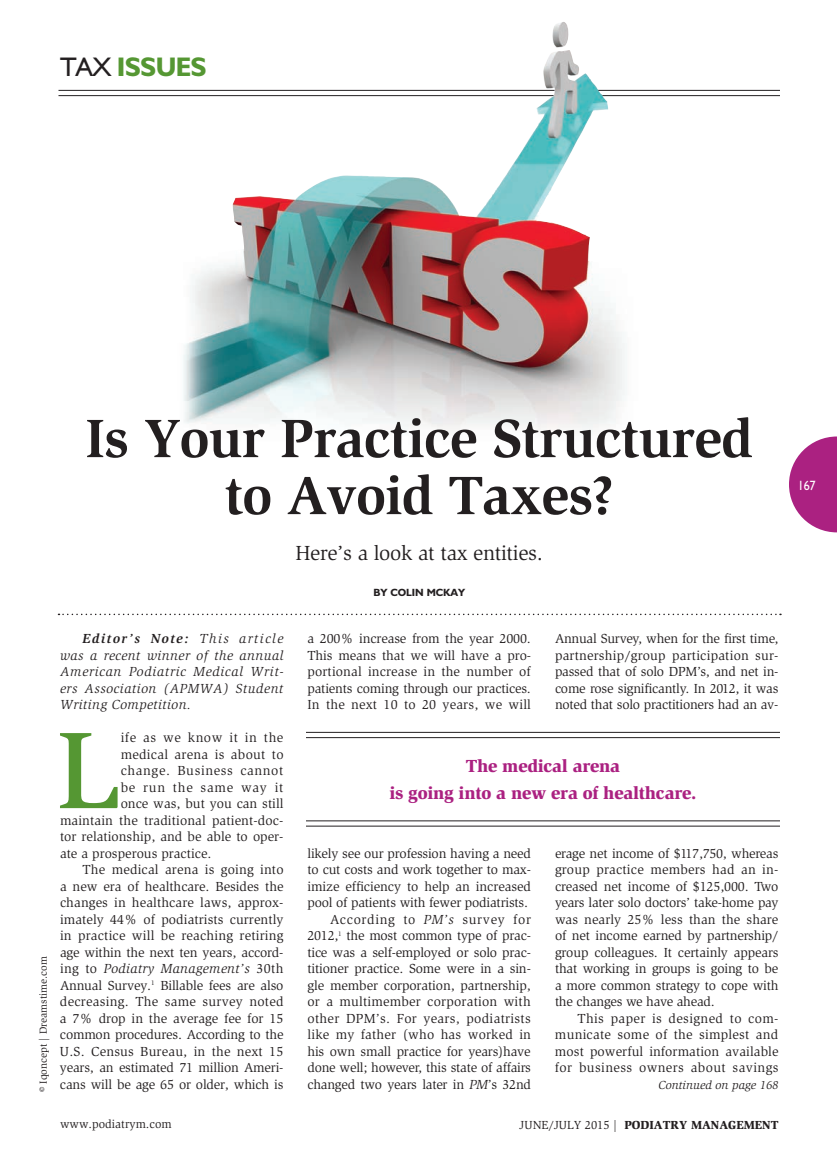
<style>
.page{position:relative;width:837px;height:1161px;background:#fff}
.page>*{position:absolute;margin:0;border:0;box-sizing:border-box;transform-origin:0 0}
._2011-Intl_Cap{font:500 112.05px "Slimbach";color:#559733}
._2011-Headline{font:700 55.5px/57px "Slimbach";letter-spacing:-.015em;color:#231f20;text-align:center}
._2011-Icon_Global-1{font:700 27px "Humanist 521 BT";letter-spacing:-.025em;color:#559733}
._2011-Deck{font:21px "Slimbach";letter-spacing:-.015em;color:#231f20}
._2011-Callout{font:900 18px "Slimbach";letter-spacing:-.015em;color:#ab2181}
._2011-Intl_Cap-2{font:13.5px/16.5px "Slimbach";letter-spacing:-.01em;color:#231f20;text-align:justify}
.t1{font:italic 13.5px/16.5px "Slimbach";letter-spacing:.04em;color:#231f20;text-align:justify}
._2011-Intl_Cap-3{font:13.5px "Slimbach";letter-spacing:.015em;color:#231f20}
._2011-Intl_Cap-4{font:13.5px "Slimbach";letter-spacing:.01em;color:#231f20}
._2011-Intl_Cap-5{font:13.5px "Slimbach";letter-spacing:.03em;color:#231f20}
._2011-Intl_Cap-6{font:13.5px "Slimbach";letter-spacing:.025em;color:#231f20}
._2011-Intl_Cap-7{font:13.5px "Slimbach";letter-spacing:.02em;color:#231f20}
._2011-Intl_Cap-8{font:13.5px "Slimbach";letter-spacing:.045em;color:#231f20}
._2011-Intl_Cap-9{font:13.5px "Slimbach";letter-spacing:.035em;color:#231f20}
._2011-Intl_Cap-10{font:13.5px "Slimbach";letter-spacing:.055em;color:#231f20}
.t2{font:13.5px "Humanist 521 BT";color:#fff;scale:.9 1}
.t3{font:900 12px "Slimbach";color:#231f20}
.t4{font:italic 12px "Slimbach";color:#231f20}
.t5{font:12px "Slimbach";color:#231f20}
.t6{font:10.5px "Slimbach";color:#231f20}
._2011-Byline{font:700 10.5px "Humanist 521 BT";color:#231f20}
.s1{font-weight:400;color:#231f20}
.s2{font-weight:700}
.s3{font-style:italic}
.s4{font-weight:400}
</style>
<div class="page">
<svg style="left:789px;top:436px;width:48px;height:96px"></svg>
<svg style="left:58px;top:614px;width:723px;height:1px"></svg>
<hr style="left:58px;top:90px;width:722px;height:1px;background:#231f20">
<hr style="left:58px;top:95px;width:722px;height:1px;background:#231f20">
<hr style="left:306px;top:732px;width:474px;height:1px;background:#231f20">
<hr style="left:306px;top:737px;width:474px;height:1px;background:#231f20">
<hr style="left:306px;top:820px;width:474px;height:1px;background:#231f20">
<hr style="left:306px;top:826px;width:474px;height:1px;background:#231f20">
<img style="left:178px;top:22px;width:460px;height:409px">
<p class="_2011-Icon_Global-1" style="left:60px;top:50px;width:148px"><span class="s1">TAX</span> ISSUES</p>
<p class="_2011-Headline" style="left:85px;top:410px;width:669px">Is Your Practice Structured to Avoid Taxes?</p>
<p class="_2011-Deck" style="left:295px;top:541px;width:249px">Here’s a look at tax entities.</p>
<p class="_2011-Byline" style="left:373px;top:586px;width:93px">BY COLIN MCKAY</p>
<p class="t6" style="left:37px;top:1092px;width:137px;rotate:-90deg">© Iqoncept | Dreamstime.com</p>
<p class="t1" style="left:60px;top:630px;width:225px;text-indent:22px"><span class="s2">Editor’s Note:</span> This article was a recent winner of the annual American Podiatric Medical Writ&shy;ers Association (APMWA) Student Writing Competition.</p>
<p class="_2011-Intl_Cap" style="left:56px;top:703px;width:64px">L</p>
<p class="_2011-Intl_Cap-9" style="left:121px;top:730px;width:164px">ife as we know it in the</p>
<p class="_2011-Intl_Cap-7" style="left:121px;top:746px;width:164px">medical arena is about to</p>
<p class="_2011-Intl_Cap-8" style="left:121px;top:763px;width:164px">change. Business cannot</p>
<p class="_2011-Intl_Cap-10" style="left:121px;top:779px;width:164px">be run the same way it</p>
<p class="_2011-Intl_Cap-2" style="left:121px;top:795px;width:164px">once was, but you can still</p>
<p class="_2011-Intl_Cap-4" style="left:60px;top:812px;width:225px">maintain the traditional patient-doc-</p>
<p class="_2011-Intl_Cap-2" style="left:60px;top:828px;width:225px">tor relationship, and be able to oper-</p>
<p class="_2011-Intl_Cap-2" style="left:60px;top:845px;width:153px">ate a prosperous practice.</p>
<p class="_2011-Intl_Cap-2" style="left:60px;top:861px;width:225px;text-indent:23px">The medical arena is going into a new era of healthcare. Besides the changes in healthcare laws, approx&shy;imately 44% of podiatrists currently in practice will be reaching retiring age within the next ten years, accord&shy;ing to <span class="s3">Podiatry Management’s</span> 30th Annual Survey.<sup>1</sup> Billable fees are also decreasing. The same survey noted a 7% drop in the average fee for 15 common procedures. According to the U.S. Census Bureau, in the next 15 years, an estimated 71 million Ameri&shy;cans will be age 65 or older, which is</p>
<p class="_2011-Intl_Cap-2" style="left:307px;top:630px;width:225px">a 200% increase from the year 2000.<br>This means that we will have a pro&shy;portional increase in the number of patients coming through our practices.<br>In the next 10 to 20 years, we will</p>
<p class="_2011-Intl_Cap-2" style="left:555px;top:630px;width:225px">Annual Survey, when for the first time, partnership/group participation sur&shy;passed that of solo DPM’s, and net in&shy;come rose significantly. In 2012, it was noted that solo practitioners had an av-</p>
<p class="_2011-Callout" style="left:466px;top:754px;width:156px">The medical arena</p>
<p class="_2011-Callout" style="left:389px;top:781px;width:309px">is going into a new era of healthcare.</p>
<p class="_2011-Intl_Cap-2" style="left:307px;top:845px;width:225px">likely see our profession having a need to cut costs and work together to max&shy;imize efficiency to help an increased pool of patients with fewer podiatrists.</p>
<p class="_2011-Intl_Cap-2" style="left:307px;top:911px;width:225px;text-indent:23px">According to <span class="s3">PM’s</span> survey for 2012,<sup>1</sup> the most common type of prac&shy;tice was a self-employed or solo prac&shy;titioner practice. Some were in a sin&shy;gle member corporation, partnership, or a multimember corporation with other DPM’s. For years, podiatrists like my father (who has worked in his own small practice for years)have done well; however, this state of affairs changed two years later in <span class="s3">PM</span>’s 32nd</p>
<p class="_2011-Intl_Cap-2" style="left:555px;top:845px;width:225px">erage net income of $117,750, whereas</p>
<p class="_2011-Intl_Cap-3" style="left:555px;top:862px;width:225px">group practice members had an in-</p>
<p class="_2011-Intl_Cap-2" style="left:555px;top:878px;width:225px">creased net income of $125,000. Two</p>
<p class="_2011-Intl_Cap-2" style="left:555px;top:894px;width:225px">years later solo doctors’ take-home pay</p>
<p class="_2011-Intl_Cap-2" style="left:555px;top:911px;width:225px">was nearly 25% less than the share</p>
<p class="_2011-Intl_Cap-2" style="left:555px;top:927px;width:225px">of net income earned by partnership/</p>
<p class="_2011-Intl_Cap-2" style="left:555px;top:944px;width:225px">group colleagues. It certainly appears</p>
<p class="_2011-Intl_Cap-2" style="left:555px;top:960px;width:225px">that working in groups is going to be</p>
<p class="_2011-Intl_Cap-2" style="left:555px;top:977px;width:225px">a more common strategy to cope with</p>
<p class="_2011-Intl_Cap-2" style="left:555px;top:993px;width:161px">the changes we have ahead.</p>
<p class="_2011-Intl_Cap-6" style="left:578px;top:1010px;width:202px">This paper is designed to com-</p>
<p class="_2011-Intl_Cap-3" style="left:555px;top:1027px;width:225px">municate some of the simplest and</p>
<p class="_2011-Intl_Cap-2" style="left:555px;top:1043px;width:225px">most powerful information available</p>
<p class="_2011-Intl_Cap-5" style="left:555px;top:1060px;width:225px">for business owners about savings</p>
<p class="t4" style="left:659px;top:1078px;width:121px">Continued on page 168</p>
<p class="t5" style="left:60px;top:1117px;width:113px">www.podiatrym.com</p>
<p class="t3" style="left:520px;top:1117px;width:260px"><span class="s4">JUNE/JULY 2015 |</span> PODIATRY MANAGEMENT</p>
<p class="t2" style="left:798px;top:477px;width:21px">167</p>
</div>
